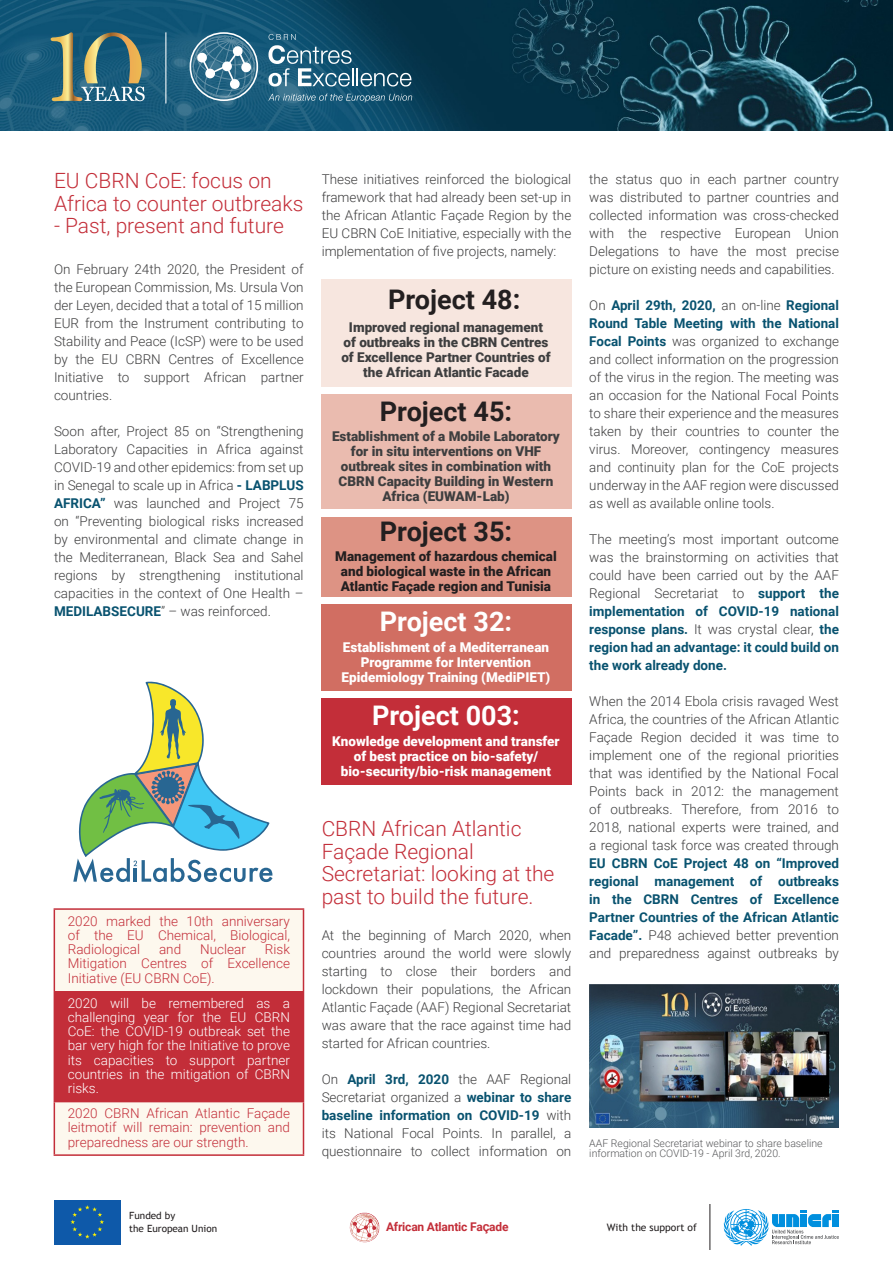
<style>
.page{position:relative;width:893px;height:1263px;background:#fff}
.page>*{position:absolute;margin:0;border:0;box-sizing:border-box;transform-origin:0 0}
.master_nogrid{font:700 27px "Roboto";color:#231f20}
.master_nogrid-2{font:700 27px "Roboto";color:#fff}
.t1{font:300 21px/22.5px "Roboto";color:#c32e39}
.t2{font:300 13.5px/18px "Roboto";color:#3e3e3f;text-align:justify}
.master_nogrid-3{font:900 13.5px/15px "Roboto";color:#3e3e3f;text-align:center}
.master_nogrid-4{font:300 13.5px/14.2px "Roboto";color:#c32e39;text-align:justify}
.master_nogrid-5{font:300 13.5px/14.2px "Roboto";color:#fff;text-align:justify}
.master_nogrid-6{font:900 13.5px/15px "Roboto";color:#fff;text-align:center}
.master_nogrid-7{font:900 13.5px/15px "Roboto";color:#231f20;text-align:center}
.t3{font:700 12px "Roboto";letter-spacing:-.015em;color:#c32e39}
.master_nogrid-8{font:300 10.5px/10.5px "Roboto";color:#57585a}
.t4{font:10.2px "Trebuchet MS";color:#231f20}
.t5{font:9.9px/12.8px "Trebuchet MS";color:#231f20}
.s1{font-weight:700;color:#08526f}
</style>
<div class="page">
<img style="left:0;top:0;width:893px;height:131px">
<hr style="left:165px;top:32px;width:1px;height:72px;background:#fff">
<svg style="left:51px;top:32px;width:94px;height:69px"></svg>
<svg style="left:268px;top:94px;width:144px;height:8px"></svg>
<svg style="left:189px;top:32px;width:70px;height:70px"></svg>
<svg style="left:268px;top:34px;width:143px;height:53px"></svg>
<div style="left:54px;top:1200px;width:67px;height:44px;background:#0e59a9"></div>
<svg style="left:70px;top:1205px;width:34px;height:33px"></svg>
<svg style="left:724px;top:1209px;width:115px;height:37px"></svg>
<hr style="left:710px;top:1205px;width:1px;height:44px;background:#231f20">
<img style="left:350px;top:1212px;width:30px;height:30px;border-radius:15px">
<div style="left:321px;top:280px;width:250px;height:107px;background:#f7e6df"></div>
<div style="left:321px;top:394px;width:250px;height:115px;background:#eabbaf"></div>
<div style="left:321px;top:517px;width:250px;height:79px;background:#dd9384"></div>
<div style="left:321px;top:604px;width:250px;height:86px;background:#d16e62"></div>
<div style="left:321px;top:698px;width:250px;height:86px;background:#c32e39"></div>
<svg style="left:73px;top:681px;width:200px;height:202px"></svg>
<img style="left:589px;top:984px;width:250px;height:144px">
<div style="left:55px;top:910px;width:248px;height:244px;background:#fdf8ee"></div>
<div style="left:54px;top:991px;width:249px;height:110px;background:#c32e39"></div>
<hr style="left:54px;top:910px;width:1px;height:81px;background:#c32e39">
<hr style="left:54px;top:908px;width:250px;height:2px;background:#c32e39">
<hr style="left:303px;top:910px;width:1px;height:81px;background:#c32e39">
<hr style="left:54px;top:1102px;width:1px;height:52px;background:#c32e39">
<hr style="left:303px;top:991px;width:1px;height:110px;background:#c32e39">
<hr style="left:303px;top:1102px;width:1px;height:52px;background:#c32e39">
<hr style="left:54px;top:1101px;width:250px;height:1px;background:#c32e39">
<hr style="left:54px;top:1154px;width:250px;height:2px;background:#c32e39">
<p class="t1" style="left:54px;top:169px;width:251px">EU CBRN CoE: focus on<br>Africa to counter outbreaks</p>
<p class="t1" style="left:54px;top:214px;width:231px">- Past, present and future</p>
<p class="t2" style="left:54px;top:260px;width:251px">On February 24th 2020, the President of the European Commission, Ms. Ursula Von der Leyen, decided that a total of 15 million EUR from the Instrument contributing to Stability and Peace (IcSP) were to be used by the EU CBRN Centres of Excellence Initiative to support African partner countries.</p>
<p class="t2" style="left:54px;top:422px;width:251px">Soon after, Project 85 on “Strengthening Laboratory Capacities in Africa against COVID-19 and other epidemics: from set up in Senegal to scale up in Africa <span class="s1">- LABPLUS AFRICA”</span> was launched and Project 75 on “Preventing biological risks increased by environmental and climate change in the Mediterranean, Black Sea and Sahel regions by strengthening institutional capacities in the context of One Health – <span class="s1">MEDILABSECURE</span>” – was reinforced.</p>
<p class="master_nogrid-4" style="left:68px;top:913px;width:224px">2020 marked the 10th anniversary of the EU Chemical, Biological, Radiological</p>
<p class="master_nogrid-4" style="left:68px;top:942px;width:224px;text-indent:197px">Risk Mitigation Centres of Excellence Initiative (EU CBRN CoE).</p>
<p class="master_nogrid-5" style="left:68px;top:995px;width:224px">2020 will be remembered as a challenging year for the EU CBRN CoE: the COVID-19 outbreak set the bar very high for the Initiative to prove its capacities to support partner countries in the mitigation of CBRN risks.</p>
<p class="master_nogrid-4" style="left:68px;top:1106px;width:224px">2020 CBRN African Atlantic Façade leitmotif will remain: prevention and preparedness are our strength.</p>
<p class="master_nogrid-4" style="left:159px;top:942px;width:24px">and</p>
<p class="master_nogrid-4" style="left:200px;top:942px;width:47px">Nuclear</p>
<p class="t2" style="left:322px;top:170px;width:251px">These initiatives reinforced the biological framework that had already been set-up in the African Atlantic Façade Region by the EU CBRN CoE Initiative, especially with the implementation of five projects, namely:</p>
<p class="t2" style="left:589px;top:170px;width:251px">the status quo in each partner country was distributed to partner countries and collected information was cross-checked with the respective European Union Delegations to have the most precise picture on existing needs and capabilities.</p>
<p class="t2" style="left:589px;top:296px;width:251px">On <span class="s1">April 29th, 2020,</span> an on-line <span class="s1">Regional Round Table Meeting with the National Focal Points</span> was organized to exchange and collect information on the progression of the virus in the region. The meeting was an occasion for the National Focal Points to share their experience and the measures taken by their countries to counter the virus. Moreover, contingency measures and continuity plan for the CoE projects underway in the AAF region were discussed as well as available online tools.</p>
<p class="t2" style="left:589px;top:530px;width:251px">The meeting’s most important outcome was the brainstorming on activities that could have been carried out by the AAF Regional Secretariat to <span class="s1">support the implementation of COVID-19 national response plans.</span> It was crystal clear, <span class="s1">the region had an advantage: it could build on the work already done.</span></p>
<p class="t2" style="left:589px;top:692px;width:251px">When the 2014 Ebola crisis ravaged West Africa, the countries of the African Atlantic Façade Region decided it was time to implement one of the regional priorities that was identified by the National Focal Points back in 2012: the management of outbreaks. Therefore, from 2016 to 2018, national experts were trained, and a regional task force was created through <span class="s1">EU CBRN CoE Project 48 on “Improved regional management of outbreaks in the CBRN Centres of Excellence Partner Countries of the African Atlantic Facade”.</span> P48 achieved better prevention and preparedness against outbreaks by</p>
<p class="master_nogrid" style="left:388px;top:280px;width:134px">Project 48:</p>
<p class="master_nogrid-3" style="left:341px;top:320px;width:211px">Improved regional management of outbreaks in the CBRN Centres of Excellence Partner Countries of the African Atlantic Facade</p>
<p class="master_nogrid" style="left:380px;top:392px;width:134px">Project 45:</p>
<p class="master_nogrid-3" style="left:332px;top:429px;width:229px">Establishment of a Mobile Laboratory for in situ interventions on VHF outbreak sites in combination with<br>CBRN Capacity Building in Western<br>Africa (EUWAM-Lab)</p>
<p class="master_nogrid" style="left:380px;top:512px;width:134px">Project 35:</p>
<p class="master_nogrid-7" style="left:335px;top:548px;width:223px">Management of hazardous chemical and biological waste in the African<br>Atlantic Façade region and Tunisia</p>
<p class="master_nogrid-2" style="left:380px;top:603px;width:134px">Project 32:</p>
<p class="master_nogrid-6" style="left:342px;top:639px;width:210px">Establishment of a Mediterranean<br>Programme for Intervention<br>Epidemiology Training (MediPIET)</p>
<p class="master_nogrid-2" style="left:372px;top:697px;width:149px">Project 003:</p>
<p class="master_nogrid-6" style="left:332px;top:733px;width:229px">Knowledge development and transfer of best practice on bio-safety/ bio-security/bio-risk management</p>
<p class="t1" style="left:322px;top:817px;width:234px">CBRN African Atlantic<br>Façade Regional<br>Secretariat: looking at the past to build the future.</p>
<p class="t2" style="left:322px;top:926px;width:251px">At the beginning of March 2020, when countries around the world were slowly starting to close their borders and lockdown their populations, the African Atlantic Façade (AAF) Regional Secretariat was aware that the race against time had started for African countries.</p>
<p class="t2" style="left:322px;top:1070px;width:251px">On <span class="s1">April 3rd, 2020</span> the AAF Regional Secretariat organized a <span class="s1">webinar to share baseline information on COVID-19</span> with its National Focal Points. In parallel, a questionnaire to collect information on</p>
<p class="master_nogrid-8" style="left:589px;top:1137px;width:235px">AAF Regional Secretariat webinar to share baseline information on COVID-19 - April 3rd, 2020.</p>
<p class="t5" style="left:129px;top:1209px;width:89px">Funded by<br>the European Union</p>
<p class="t3" style="left:386px;top:1218px;width:124px">African Atlantic FaÇade</p>
<p class="t4" style="left:607px;top:1221px;width:91px">With the support of</p>
</div>
